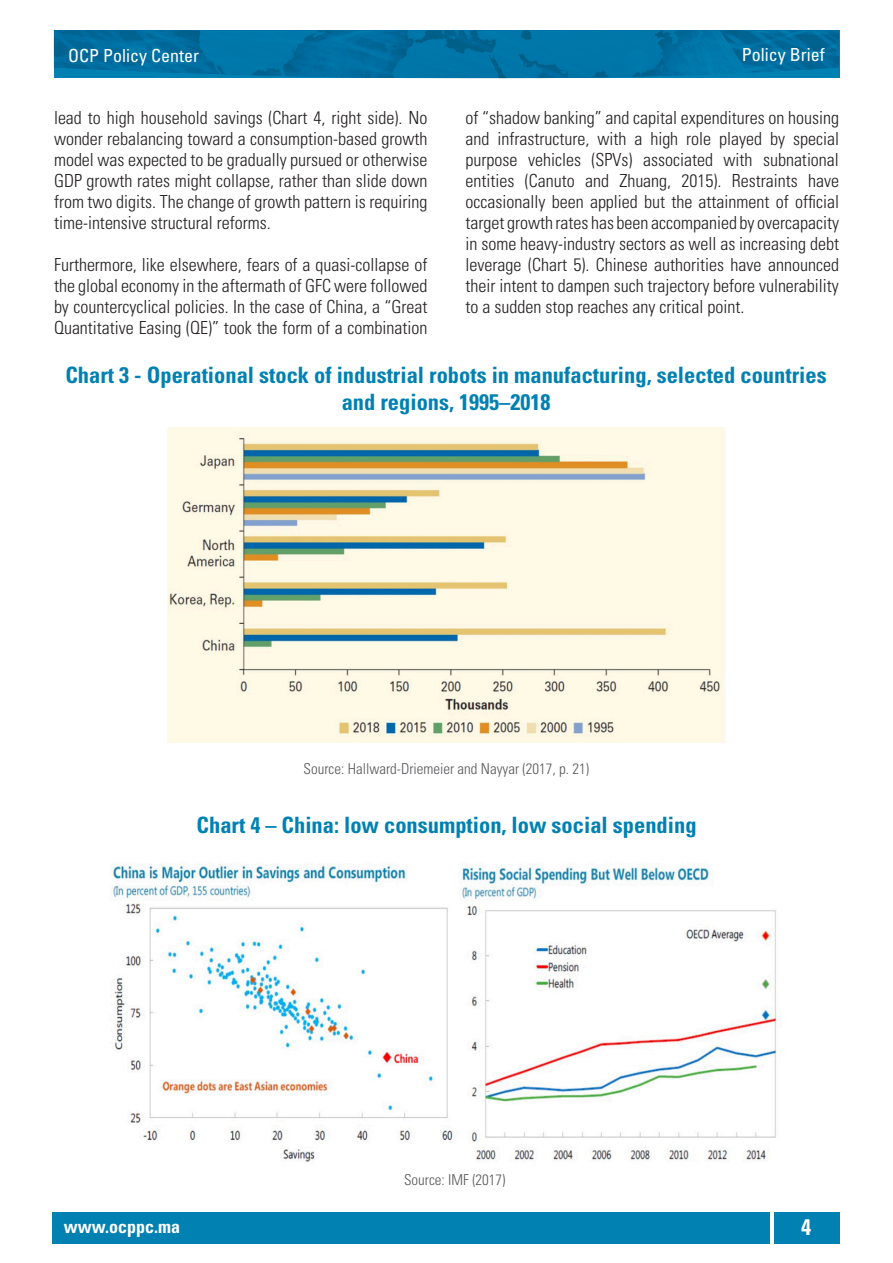
<style>
.page{position:relative;width:893px;height:1263px;background:#fff}
.page>*{position:absolute;margin:0;border:0;box-sizing:border-box;transform-origin:0 0}
.P__Titre{font:700 condensed 22.5px/27px "Univers LT Std";color:#0081b2;text-align:center}
.t1{font:700 condensed 22.5px "Univers LT Std";color:#fff}
.Texte{font:300 condensed 18px/21px "Univers LT Std";color:#231f20;text-align:justify}
.t2{font:condensed 18px "Univers LT Std";color:#fff}
.t3{font:700 condensed 18px "Univers LT Std";color:#fff}
.Source{font:300 condensed 15px "Univers LT Std";color:#59585c}
</style>
<div class="page">
<div style="left:52px;top:1212px;width:718px;height:31px;background:#0081b2"></div>
<div style="left:774px;top:1212px;width:65px;height:31px;background:#0081b2"></div>
<img style="left:54px;top:30px;width:785px;height:49px">
<img style="left:168px;top:427px;width:557px;height:315px">
<img style="left:111px;top:863px;width:666px;height:299px">
<p class="t2" style="left:68px;top:44px;width:133px">OCP Policy Center</p>
<p class="t2" style="left:742px;top:43px;width:84px">Policy Brief</p>
<p class="Texte" style="left:54px;top:107px;width:375px">lead to high household savings (Chart 4, right side). No wonder rebalancing toward a consumption-based growth model was expected to be gradually pursued or otherwise GDP growth rates might collapse, rather than slide down from two digits. The change of growth pattern is requiring time-intensive structural reforms.</p>
<p class="Texte" style="left:54px;top:254px;width:375px">Furthermore, like elsewhere, fears of a quasi-collapse of the global economy in the aftermath of GFC were followed by countercyclical policies. In the case of China, a “Great Quantitative Easing (QE)” took the form of a combination</p>
<p class="Texte" style="left:466px;top:107px;width:375px">of “shadow banking” and capital expenditures on housing and infrastructure, with a high role played by special purpose vehicles (SPVs) associated with subnational entities (Canuto and Zhuang, 2015). Restraints have occasionally been applied but the attainment of official target growth rates has been accompanied by overcapacity in some heavy-industry sectors as well as increasing debt leverage (Chart 5). Chinese authorities have announced their intent to dampen such trajectory before vulnerability to a sudden stop reaches any critical point.</p>
<p class="P__Titre" style="left:65px;top:361px;width:763px">Chart 3 - Operational stock of industrial robots in manufacturing, selected countries and regions, 1995–2018</p>
<p class="Source" style="left:303px;top:760px;width:287px">Source: Hallward-Driemeier and Nayyar (2017, p. 21)</p>
<p class="P__Titre" style="left:197px;top:811px;width:501px">Chart 4 – China: low consumption, low social spending</p>
<p class="Source" style="left:404px;top:1170px;width:103px">Source: IMF (2017)</p>
<p class="t3" style="left:64px;top:1216px;width:118px">www.ocppc.ma</p>
<p class="t1" style="left:801px;top:1214px;width:11px">4</p>
</div>
